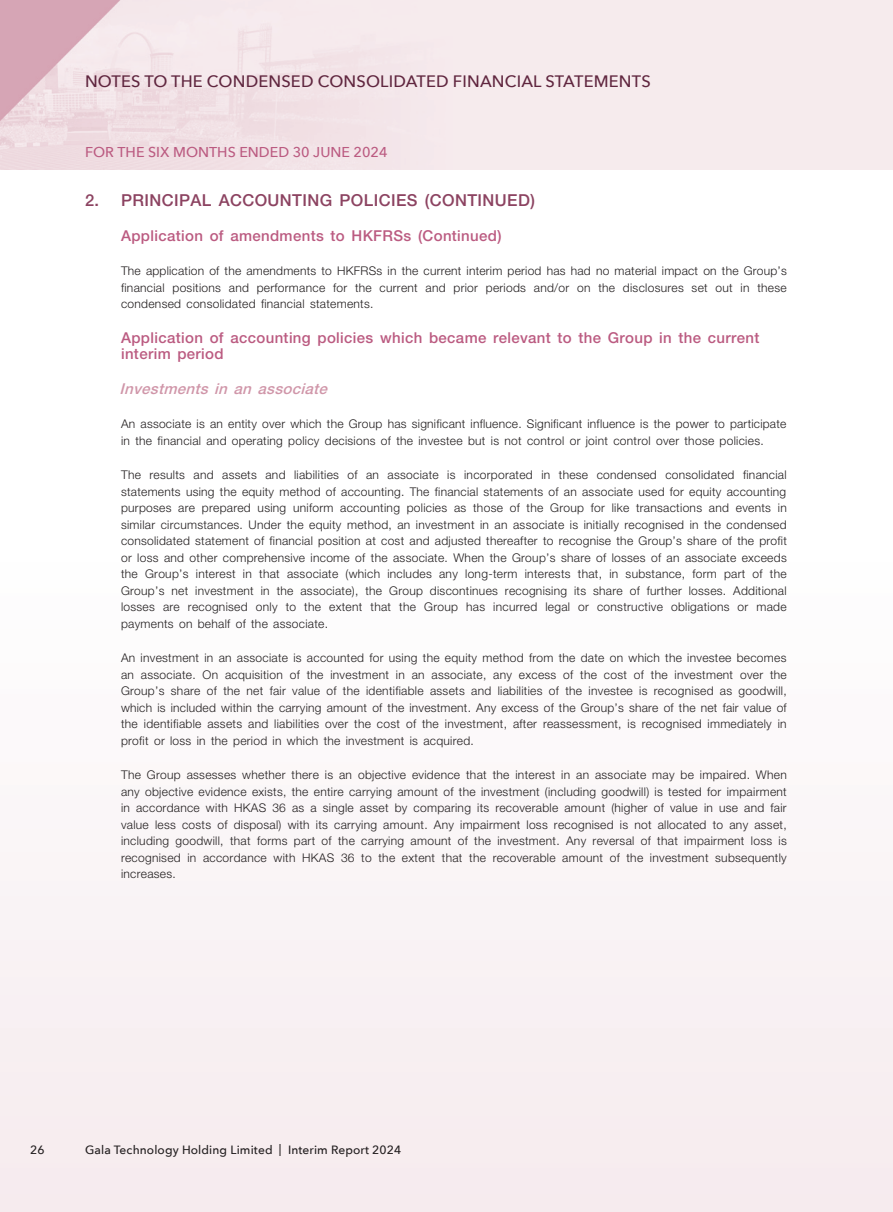
<style>
.page{position:relative;width:893px;height:1212px;background:#fff}
.page>*{position:absolute;margin:0;border:0;box-sizing:border-box;transform-origin:0 0}
.t1{font:500 16.5px "Avenir Next";letter-spacing:.01em;color:#60263f}
._03_H1{font:500 16.5px "Helvetica Neue LT Std";letter-spacing:.025em;color:#8c4361}
._04___H2{font:500 15px/16.5px "Helvetica Neue LT Std";letter-spacing:.025em;color:#bb5b81}
._05_____H3{font:italic 500 15px "Helvetica Neue LT Std";color:#d096a9}
.t2{font:500 14.25px "Avenir Next";color:#bb5b81}
._01_Body_Text{font:300 12px/16.5px "Helvetica Neue LT Std";letter-spacing:.025em;color:#231f20;text-align:justify}
.t3{font:500 12px "Avenir Next";letter-spacing:.01em;color:#231f20}
</style>
<div class="page">
<div style="left:0;top:468px;width:893px;height:744px;background:#faf6f7"></div>
<img style="left:0;top:0;width:893px;height:169px">
<h1 class="t1" style="left:85px;top:67px;width:567px">NOTES TO THE CONDENSED CONSOLIDATED FINANCIAL STATEMENTS</h1>
<p class="t2" style="left:85px;top:140px;width:304px">FOR THE SIX MONTHS ENDED 30 JUNE 2024</p>
<p class="_03_H1" style="left:85px;top:190px;width:451px">2. PRINCIPAL ACCOUNTING POLICIES (CONTINUED)</p>
<p class="_04___H2" style="left:121px;top:227px;width:382px">Application of amendments to HKFRSs (Continued)</p>
<p class="_01_Body_Text" style="left:121px;top:262px;width:667px">The application of the amendments to HKFRSs in the current interim period has had no material impact on the Group’s financial positions and performance for the current and prior periods and/or on the disclosures set out in these condensed consolidated financial statements.</p>
<p class="_04___H2" style="left:121px;top:329px;width:640px">Application of accounting policies which became relevant to the Group in the current interim period</p>
<p class="_05_____H3" style="left:119px;top:379px;width:214px">Investments in an associate</p>
<p class="_01_Body_Text" style="left:121px;top:415px;width:667px">An associate is an entity over which the Group has significant influence. Significant influence is the power to participate in the financial and operating policy decisions of the investee but is not control or joint control over those policies.</p>
<p class="_01_Body_Text" style="left:121px;top:466px;width:667px">The results and assets and liabilities of an associate is incorporated in these condensed consolidated financial statements using the equity method of accounting. The financial statements of an associate used for equity accounting purposes are prepared using uniform accounting policies as those of the Group for like transactions and events in similar circumstances. Under the equity method, an investment in an associate is initially recognised in the condensed consolidated statement of financial position at cost and adjusted thereafter to recognise the Group’s share of the profit or loss and other comprehensive income of the associate. When the Group’s share of losses of an associate exceeds the Group’s interest in that associate (which includes any long-term interests that, in substance, form part of the Group’s net investment in the associate), the Group discontinues recognising its share of further losses. Additional losses are recognised only to the extent that the Group has incurred legal or constructive obligations or made payments on behalf of the associate.</p>
<p class="_01_Body_Text" style="left:121px;top:649px;width:667px">An investment in an associate is accounted for using the equity method from the date on which the investee becomes an associate. On acquisition of the investment in an associate, any excess of the cost of the investment over the Group’s share of the net fair value of the identifiable assets and liabilities of the investee is recognised as goodwill, which is included within the carrying amount of the investment. Any excess of the Group’s share of the net fair value of the identifiable assets and liabilities over the cost of the investment, after reassessment, is recognised immediately in profit or loss in the period in which the investment is acquired.</p>
<p class="_01_Body_Text" style="left:121px;top:766px;width:667px">The Group assesses whether there is an objective evidence that the interest in an associate may be impaired. When any objective evidence exists, the entire carrying amount of the investment (including goodwill) is tested for impairment in accordance with HKAS 36 as a single asset by comparing its recoverable amount (higher of value in use and fair value less costs of disposal) with its carrying amount. Any impairment loss recognised is not allocated to any asset, including goodwill, that forms part of the carrying amount of the investment. Any reversal of that impairment loss is recognised in accordance with HKAS 36 to the extent that the recoverable amount of the investment subsequently increases.</p>
<p class="t3" style="left:30px;top:1139px;width:16px">26</p>
<p class="t3" style="left:85px;top:1140px;width:318px">Gala Technology Holding Limited | Interim Report 2024</p>
</div>
